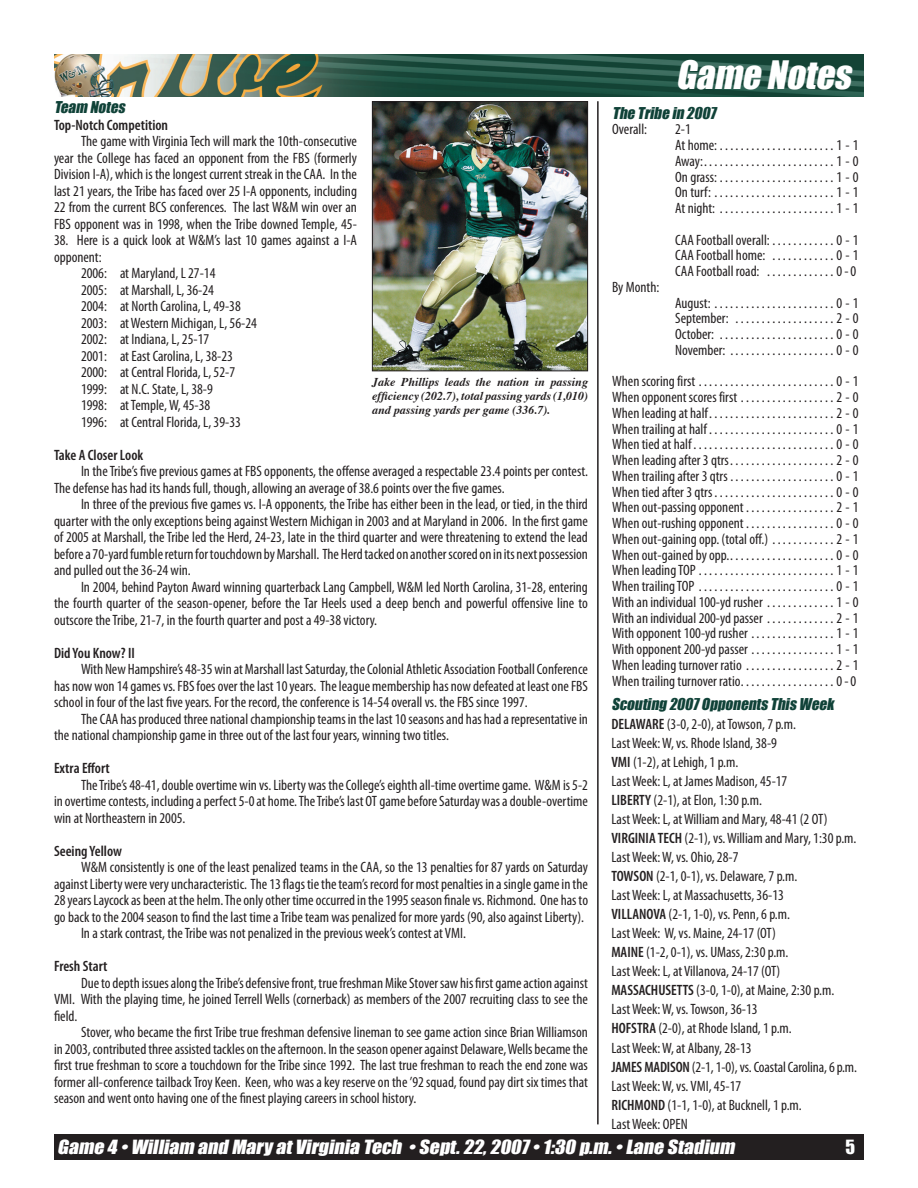
<style>
.page{position:relative;width:918px;height:1188px;background:#fff}
.page>*{position:absolute;margin:0;border:0;box-sizing:border-box;transform-origin:0 0}
.t1{font:italic 36px "Impact";color:#fff}
.t2{font:italic 18px "Impact";color:#fff;scale:1.1 1}
.t3{font:18px "Impact";color:#fff}
.t4{font:condensed 15px/15.8px "Myriad Pro";color:#231f20;text-align:justify}
.t5{font:600 condensed 15px "Myriad Pro";color:#231f20}
.t6{font:italic 15px "Impact";color:#104238}
.t7{font:italic 700 12px/14.4px "Times";color:#231f20;text-align:justify}
.s1{font-weight:600}
</style>
<div class="page">
<div style="left:54px;top:1134px;width:810px;height:26px;background:#231f20"></div>
<img style="left:54px;top:54px;width:810px;height:42px">
<hr style="left:597px;top:101px;width:2px;height:1023px;background:#231f20">
<img style="left:374px;top:103px;width:212px;height:266px">
<div style="left:372px;top:101px;width:216px;height:270px;border:1px solid #231f20"></div>
<p class="t6" style="left:54px;top:98px;width:76px">Team Notes</p>
<p class="t5" style="left:54px;top:116px;width:116px">Top-Notch Competition</p>
<p class="t4" style="left:54px;top:133px;width:305px;line-height:16.5px;text-indent:27px">The game with Virginia Tech will mark the 10th-consecutive year the College has faced an opponent from the FBS (formerly Division I-A), which is the longest current streak in the CAA. In the last 21 years, the Tribe has faced over 25 I-A opponents, including 22 from the current BCS conferences. The last W&amp;M win over an FBS opponent was in 1998, when the Tribe downed Temple, 45-</p>
<p class="t4" style="left:54px;top:233px;width:305px">38. Here is a quick look at W&amp;M’s last 10 games against a I-A</p>
<p class="t4" style="left:54px;top:249px;width:49px">opponent:</p>
<p class="t4" style="left:81px;top:266px;width:136px">2006: at Maryland, L 27-14</p>
<p class="t4" style="left:81px;top:282px;width:135px">2005: at Marshall, L, 36-24</p>
<p class="t4" style="left:81px;top:299px;width:161px">2004: at North Carolina, L, 49-38</p>
<p class="t4" style="left:81px;top:315px;width:177px">2003: at Western Michigan, L, 56-24</p>
<p class="t4" style="left:81px;top:332px;width:130px">2002: at Indiana, L, 25-17</p>
<p class="t4" style="left:81px;top:348px;width:154px">2001: at East Carolina, L, 38-23</p>
<p class="t4" style="left:81px;top:365px;width:156px">2000: at Central Florida, L, 52-7</p>
<p class="t4" style="left:81px;top:381px;width:133px">1999: at N.C. State, L, 38-9</p>
<p class="t4" style="left:81px;top:398px;width:131px">1998: at Temple, W, 45-38</p>
<p class="t4" style="left:81px;top:414px;width:161px">1996: at Central Florida, L, 39-33</p>
<p class="t5" style="left:54px;top:446px;width:91px">Take A Closer Look</p>
<p class="t4" style="left:54px;top:463px;width:535px;line-height:16.5px;text-indent:27px">In the Tribe’s five previous games at FBS opponents, the offense averaged a respectable 23.4 points per contest.<br>The defense has had its hands full, though, allowing an average of 38.6 points over the five games.</p>
<p class="t4" style="left:54px;top:496px;width:536px;line-height:16.5px;text-indent:27px">In three of the previous five games vs. I-A opponents, the Tribe has either been in the lead, or tied, in the third quarter with the only exceptions being against Western Michigan in 2003 and at Maryland in 2006. In the first game of 2005 at Marshall, the Tribe led the Herd, 24-23, late in the third quarter and were threatening to extend the lead before a 70-yard fumble return for touchdown by Marshall. The Herd tacked on another scored on in its next possession and pulled out the 36-24 win.</p>
<p class="t4" style="left:54px;top:579px;width:535px;line-height:16.5px;text-indent:27px">In 2004, behind Payton Award winning quarterback Lang Campbell, W&amp;M led North Carolina, 31-28, entering the fourth quarter of the season-opener, before the Tar Heels used a deep bench and powerful offensive line to outscore the Tribe, 21-7, in the fourth quarter and post a 49-38 victory.</p>
<p class="t5" style="left:54px;top:644px;width:82px">Did You Know? II</p>
<p class="t4" style="left:54px;top:661px;width:535px;line-height:16.5px;text-indent:27px">With New Hampshire’s 48-35 win at Marshall last Saturday, the Colonial Athletic Association Football Conference has now won 14 games vs. FBS foes over the last 10 years. The league membership has now defeated at least one FBS school in four of the last five years. For the record, the conference is 14-54 overall vs. the FBS since 1997.</p>
<p class="t4" style="left:54px;top:711px;width:535px;line-height:16.5px;text-indent:27px">The CAA has produced three national championship teams in the last 10 seasons and has had a representative in the national championship game in three out of the last four years, winning two titles.</p>
<p class="t5" style="left:54px;top:760px;width:57px">Extra Effort</p>
<p class="t4" style="left:54px;top:777px;width:536px;line-height:16.5px;text-indent:27px">The Tribe’s 48-41, double overtime win vs. Liberty was the College’s eighth all-time overtime game. W&amp;M is 5-2 in overtime contests, including a perfect 5-0 at home. The Tribe’s last OT game before Saturday was a double-overtime win at Northeastern in 2005.</p>
<p class="t5" style="left:54px;top:842px;width:70px">Seeing Yellow</p>
<p class="t4" style="left:81px;top:860px;width:509px">W&amp;M consistently is one of the least penalized teams in the CAA, so the 13 penalties for 87 yards on Saturday</p>
<p class="t4" style="left:54px;top:876px;width:535px">against Liberty were very uncharacteristic. The 13 flags tie the team’s record for most penalties in a single game in the</p>
<p class="t4" style="left:54px;top:893px;width:536px">28 years Laycock as been at the helm. The only other time occurred in the 1995 season finale vs. Richmond. One has to</p>
<p class="t4" style="left:54px;top:909px;width:532px">go back to the 2004 season to find the last time a Tribe team was penalized for more yards (90, also against Liberty).</p>
<p class="t4" style="left:81px;top:926px;width:387px">In a stark contrast, the Tribe was not penalized in the previous week’s contest at VMI.</p>
<p class="t5" style="left:54px;top:958px;width:55px">Fresh Start</p>
<p class="t4" style="left:54px;top:975px;width:535px;line-height:16.5px;text-indent:27px">Due to depth issues along the Tribe’s defensive front, true freshman Mike Stover saw his first game action against VMI. With the playing time, he joined Terrell Wells (cornerback) as members of the 2007 recruiting class to see the field.</p>
<p class="t4" style="left:54px;top:1024px;width:536px;line-height:16.5px;text-indent:27px">Stover, who became the first Tribe true freshman defensive lineman to see game action since Brian Williamson in 2003, contributed three assisted tackles on the afternoon. In the season opener against Delaware, Wells became the first true freshman to score a touchdown for the Tribe since 1992. The last true freshman to reach the end zone was former all-conference tailback Troy Keen. Keen, who was a key reserve on the ’92 squad, found pay dirt six times that season and went onto having one of the finest playing careers in school history.</p>
<p class="t7" style="left:372px;top:375px;width:218px">Jake Phillips leads the nation in passing efficiency (202.7), total passing yards (1,010) and passing yards per game (336.7).</p>
<h1 class="t1" style="left:676px;top:53px;width:184px">Game Notes</h1>
<p class="t6" style="left:612px;top:103px;width:108px">The Tribe in 2007</p>
<p class="t4" style="left:612px;top:122px;width:37px">Overall:</p>
<p class="t4" style="left:675px;top:122px;width:185px;text-align:left">2-1<br>At home: . . . . . . . . . . . . . . . . . . . . . . 1 - 1<br>Away:. . . . . . . . . . . . . . . . . . . . . . . . . 1 - 0<br>On grass: . . . . . . . . . . . . . . . . . . . . . . 1 - 0<br>On turf: . . . . . . . . . . . . . . . . . . . . . . . 1 - 1<br>At night: . . . . . . . . . . . . . . . . . . . . . . 1 - 1</p>
<p class="t4" style="left:675px;top:232px;width:185px">CAA Football overall: . . . . . . . . . . . . 0 - 1<br>CAA Football home: . . . . . . . . . . . . 0 - 1<br>CAA Football road: . . . . . . . . . . . . . 0 - 0</p>
<p class="t4" style="left:612px;top:279px;width:49px">By Month:</p>
<p class="t4" style="left:675px;top:295px;width:185px">August: . . . . . . . . . . . . . . . . . . . . . . . 0 - 1<br>September: . . . . . . . . . . . . . . . . . . . 2 - 0<br>October: . . . . . . . . . . . . . . . . . . . . . . 0 - 0<br>November: . . . . . . . . . . . . . . . . . . . . 0 - 0</p>
<p class="t4" style="left:612px;top:374px;width:248px">When scoring first . . . . . . . . . . . . . . . . . . . . . . . . . . 0 - 1<br>When opponent scores first . . . . . . . . . . . . . . . . . . 2 - 0<br>When leading at half. . . . . . . . . . . . . . . . . . . . . . . . 2 - 0<br>When trailing at half . . . . . . . . . . . . . . . . . . . . . . . . 0 - 1<br>When tied at half . . . . . . . . . . . . . . . . . . . . . . . . . . . 0 - 0<br>When leading after 3 qtrs. . . . . . . . . . . . . . . . . . . . 2 - 0<br>When trailing after 3 qtrs . . . . . . . . . . . . . . . . . . . . 0 - 1<br>When tied after 3 qtrs . . . . . . . . . . . . . . . . . . . . . . . 0 - 0<br>When out-passing opponent . . . . . . . . . . . . . . . . . 2 - 1<br>When out-rushing opponent . . . . . . . . . . . . . . . . . 0 - 0<br>When out-gaining opp. (total off.) . . . . . . . . . . . . 2 - 1<br>When out-gained by opp.. . . . . . . . . . . . . . . . . . . . 0 - 0<br>When leading TOP . . . . . . . . . . . . . . . . . . . . . . . . . . 1 - 1<br>When trailing TOP . . . . . . . . . . . . . . . . . . . . . . . . . . 0 - 1<br>With an individual 100-yd rusher . . . . . . . . . . . . . 1 - 0<br>With an individual 200-yd passer . . . . . . . . . . . . . 2 - 1<br>With opponent 100-yd rusher . . . . . . . . . . . . . . . . 1 - 1<br>With opponent 200-yd passer . . . . . . . . . . . . . . . . 1 - 1<br>When leading turnover ratio . . . . . . . . . . . . . . . . . 2 - 1<br>When trailing turnover ratio. . . . . . . . . . . . . . . . . . 0 - 0</p>
<p class="t6" style="left:611px;top:694px;width:227px">Scouting 2007Opponents This Week</p>
<p class="t4" style="left:611px;top:714px;width:247px;line-height:19px;text-align:left"><span class="s1">DELAWARE</span> (3-0, 2-0), at Towson, 7 p.m.<br>Last Week: W, vs. Rhode Island, 38-9<br><span class="s1">VMI</span> (1-2), at Lehigh, 1 p.m.<br>Last Week: L, at James Madison, 45-17<br><span class="s1">LIBERTY</span> (2-1), at Elon, 1:30 p.m.<br>Last Week: L, at William and Mary, 48-41 (2 OT)<br><span class="s1">VIRGINIA TECH</span> (2-1), vs. William and Mary, 1:30 p.m.<br>Last Week: W, vs. Ohio, 28-7<br><span class="s1">TOWSON</span> (2-1, 0-1), vs. Delaware, 7 p.m.<br>Last Week: L, at Massachusetts, 36-13<br><span class="s1">VILLANOVA</span> (2-1, 1-0), vs. Penn, 6 p.m.<br>Last Week: W, vs. Maine, 24-17 (OT)<br><span class="s1">MAINE</span> (1-2, 0-1), vs. UMass, 2:30 p.m.<br>Last Week: L, at Villanova, 24-17 (OT)<br><span class="s1">MASSACHUSETTS</span> (3-0, 1-0), at Maine, 2:30 p.m.<br>Last Week: W, vs. Towson, 36-13<br><span class="s1">HOFSTRA</span> (2-0), at Rhode Island, 1 p.m.<br>Last Week: W, at Albany, 28-13<br><span class="s1">JAMES MADISON</span> (2-1, 1-0), vs. Coastal Carolina, 6 p.m.<br>Last Week: W, vs. VMI, 45-17<br><span class="s1">RICHMOND</span> (1-1, 1-0), at Bucknell, 1 p.m.<br>Last Week: OPEN</p>
<p class="t2" style="left:57px;top:1136px;width:621px">Game 4 •William and Mary atVirginia Tech •Sept.22,2007 •1:30 p.m.•Lane Stadium</p>
<p class="t3" style="left:846px;top:1136px;width:11px">5</p>
</div>
